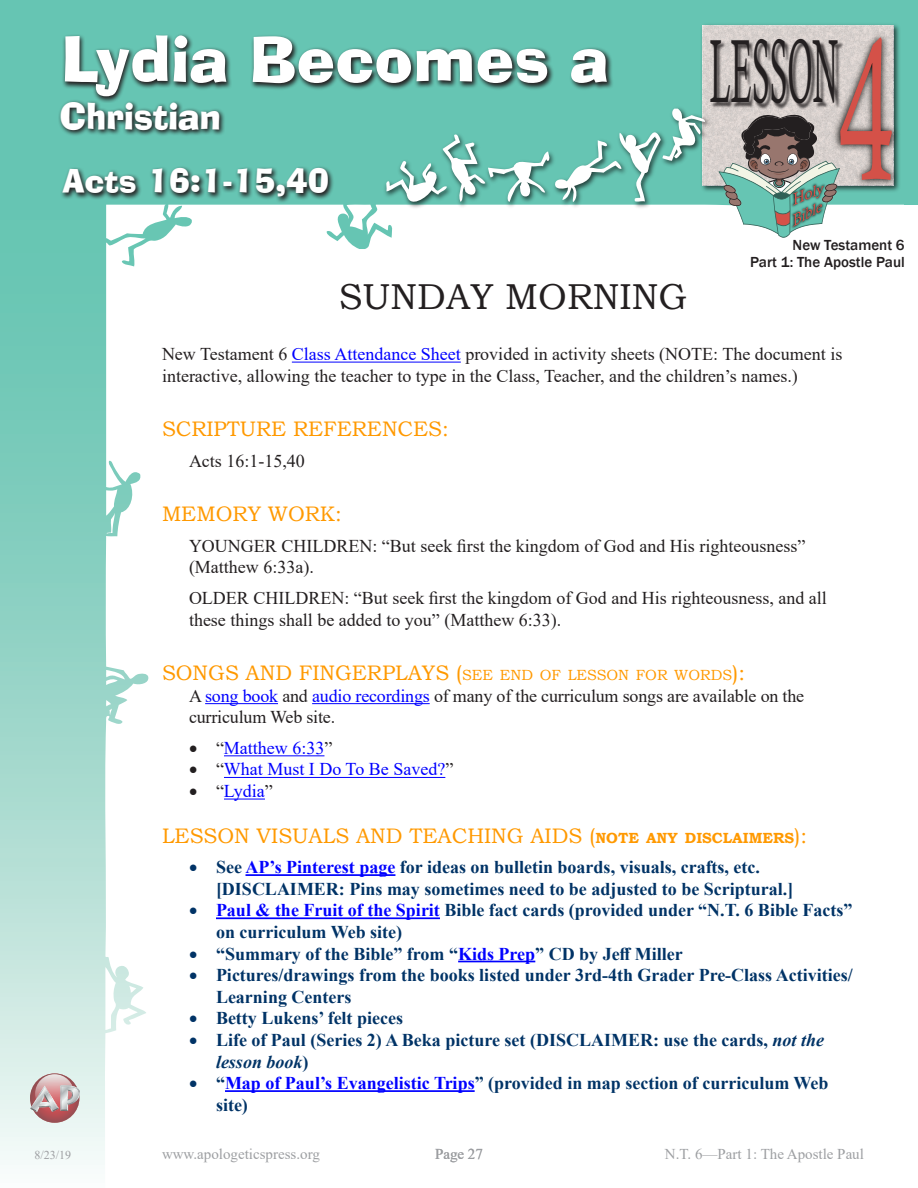
<style>
.page{position:relative;width:918px;height:1188px;background:#fff}
.page>*{position:absolute;margin:0;border:0;box-sizing:border-box;transform-origin:0 0}
.t1{font:202.65px "Calisto";color:#d45148;scale:.53 1}
.t2{font:89.85px "Calisto";color:#231f20;scale:.36 1}
.Lesson_Title_New{font:61.5px "Ad Lib BT";color:#fff}
.Wednesday_Lesson_Hea{font:36px "Bookman Old Style";color:#231f20}
.Lesson_Title_New-2{font:36px "Ad Lib BT";letter-spacing:-.01em;color:#fff;scale:.95 1}
.Lesson_Title_Heading{font:31.5px "Ad Lib BT";color:#fff}
.Heading_1{font:21px "Bookman Old Style";color:#f90}
.t3{font:700 18px/21.6px "Times New Roman";color:#036}
.Body_Text_Indented{font:18px/21.6px "Times New Roman";color:#231f20}
.Wednesday_Lesson_Hea-2{font:18px/21.6px "Times New Roman";color:#231f20}
.t4{font:18px "Times New Roman";color:#00f}
.t5{font:15px "Times New Roman";color:#9d9fa2}
.t6{font:500 15px "Franklin Gothic";color:#231f20}
.Bulleted{font:14.7px "Bookman Old Style";color:#f90}
.Wednesday_Lesson_Hea-3{font:12px "Times New Roman";color:#9d9fa2}
.s1{color:#00f}
.s2{font-size:21px}
.s3{color:#231f20}
.s4{font-weight:700;font-size:14.7px}
.s5{font-style:italic}
</style>
<div class="page">
<svg style="left:0;top:0;width:648px;height:249px;fill:#66c5b3"></svg>
<div style="left:648px;top:0;width:256px;height:205px;background:#66c5b3"></div>
<div style="left:702px;top:26px;width:191px;height:159px;background:#d8d1ce"></div>
<img style="left:710px;top:26px;width:119px;height:101px">
<div style="left:904px;top:0;width:14px;height:205px;background:#66c5b3"></div>
<img style="left:382px;top:104px;width:332px;height:107px">
<svg style="left:384px;top:109px;width:321px;height:101px"></svg>
<svg style="left:0;top:158px;width:192px;height:1007px"></svg>
<svg style="left:719px;top:112px;width:110px;height:126px"></svg>
<img style="left:829px;top:0;width:74px;height:205px">
<svg style="left:58px;top:99px;width:169px;height:38px;background:#477970"></svg>
<svg style="left:62px;top:33px;width:552px;height:70px;background:#4f8d82"></svg>
<hr style="left:292px;top:362px;width:169px;height:1px;background:#00f">
<hr style="left:205px;top:703px;width:73px;height:1px;background:#00f">
<hr style="left:312px;top:703px;width:118px;height:1px;background:#00f">
<hr style="left:224px;top:755px;width:100px;height:1px;background:#00f">
<hr style="left:224px;top:777px;width:221px;height:1px;background:#00f">
<hr style="left:224px;top:799px;width:41px;height:1px;background:#00f">
<hr style="left:245px;top:874px;width:150px;height:2px;background:#00f">
<hr style="left:216px;top:917px;width:224px;height:2px;background:#00f">
<hr style="left:458px;top:961px;width:77px;height:1px;background:#00f">
<hr style="left:225px;top:1090px;width:250px;height:2px;background:#00f">
<svg style="left:60px;top:165px;width:275px;height:39px;background:#509084"></svg>
<svg style="left:30px;top:1073px;width:49px;height:50px"></svg>
<svg style="left:35px;top:1074px;width:39px;height:39px"></svg>
<svg style="left:30px;top:1085px;width:50px;height:27px"></svg>
<p class="Lesson_Title_New" style="left:61px;top:20px;width:549px">Lydia Becomes a</p>
<p class="Lesson_Title_New-2" style="left:60px;top:93px;width:171px">Christian</p>
<p class="Lesson_Title_Heading" style="left:63px;top:161px;width:268px">Acts 16:1-15,40</p>
<p class="t2" style="left:710px;top:19px;width:360px">LESSON</p>
<p class="t1" style="left:839px;top:-8px;width:105px">4</p>
<p class="t6" style="left:793px;top:236px;width:114px">New Testament 6</p>
<p class="t6" style="left:750px;top:252px;width:156px">Part 1: The Apostle Paul</p>
<p class="Wednesday_Lesson_Hea" style="left:339px;top:274px;width:350px">SUNDAY MORNING</p>
<p class="Wednesday_Lesson_Hea-2" style="left:162px;top:343px;width:682px">New Testament 6 <span class="s1">Class Attendance Sheet</span> provided in activity sheets (NOTE: The document is interactive, allowing the teacher to type in the Class, Teacher, and the children’s names.)</p>
<p class="Heading_1" style="left:162px;top:415px;width:288px">SCRIPTURE REFERENCES:</p>
<p class="Body_Text_Indented" style="left:189px;top:449px;width:117px">Acts 16:1-15,40</p>
<p class="Heading_1" style="left:162px;top:500px;width:181px">MEMORY WORK:</p>
<p class="Body_Text_Indented" style="left:189px;top:534px;width:618px">YOUNGER CHILDREN: “But seek first the kingdom of God and His righteousness” (Matthew 6:33a).</p>
<p class="Body_Text_Indented" style="left:189px;top:587px;width:639px">OLDER CHILDREN: “But seek first the kingdom of God and His righteousness, and all these things shall be added to you” (Matthew 6:33).</p>
<p class="Bulleted" style="left:162px;top:666px;width:585px"><span class="s2">SONGS AND FINGERPLAYS</span> <span class="s2">(</span>SEE END OF LESSON FOR WORDS<span class="s2">):</span></p>
<p class="Body_Text_Indented" style="left:189px;top:684px;width:617px">A <span class="s1">song book</span> and <span class="s1">audio recordings</span> of many of the curriculum songs are available on the curriculum Web site.</p>
<p class="t4" style="left:189px;top:735px;width:145px"><span class="s3">• “</span>Matthew 6:33<span class="s3">”</span></p>
<p class="t4" style="left:189px;top:757px;width:266px"><span class="s3">• “</span>What Must I Do To Be Saved?<span class="s3">”</span></p>
<p class="t4" style="left:189px;top:778px;width:85px"><span class="s3">• “</span>Lydia<span class="s3">”</span></p>
<p class="Heading_1" style="left:162px;top:822px;width:647px">LESSON VISUALS AND TEACHING AIDS (<span class="s4">NOTE ANY DISCLAIMERS</span>):</p>
<p class="t3" style="left:216px;top:856px;width:579px;text-indent:-27px">• See <span class="s1">AP’s Pinterest page</span> for ideas on bulletin boards, visuals, crafts, etc. [DISCLAIMER: Pins may sometimes need to be adjusted to be Scriptural.]</p>
<p class="t3" style="left:216px;top:899px;width:638px;text-indent:-27px">• <span class="s1">Paul &amp; the Fruit of the Spirit</span> Bible fact cards (provided under “N.T. 6 Bible Facts” on curriculum Web site)</p>
<p class="t3" style="left:189px;top:942px;width:495px">• “Summary of the Bible” from “<span class="s1">Kids Prep</span>” CD by Jeff Miller</p>
<p class="t3" style="left:216px;top:964px;width:638px;text-indent:-27px">• Pictures/drawings from the books listed under 3rd-4th Grader Pre-Class Activities/<br>Learning Centers</p>
<p class="t3" style="left:189px;top:1007px;width:216px">• Betty Lukens’ felt pieces</p>
<p class="t3" style="left:216px;top:1029px;width:610px;text-indent:-27px">• Life of Paul (Series 2) A Beka picture set (DISCLAIMER: use the cards, <span class="s5">not the lesson book</span>)</p>
<p class="t3" style="left:216px;top:1072px;width:614px;text-indent:-27px">• “<span class="s1">Map of Paul’s Evangelistic Trips</span>” (provided in map section of curriculum Web site)</p>
<p class="Wednesday_Lesson_Hea-3" style="left:35px;top:1147px;width:38px">8/23/19</p>
<p class="t5" style="left:162px;top:1143px;width:159px">www.apologeticspress.org</p>
<p class="t5" style="left:435px;top:1143px;width:49px">Page 27</p>
<p class="t5" style="left:665px;top:1143px;width:201px">N.T. 6—Part 1: The Apostle Paul</p>
</div>
